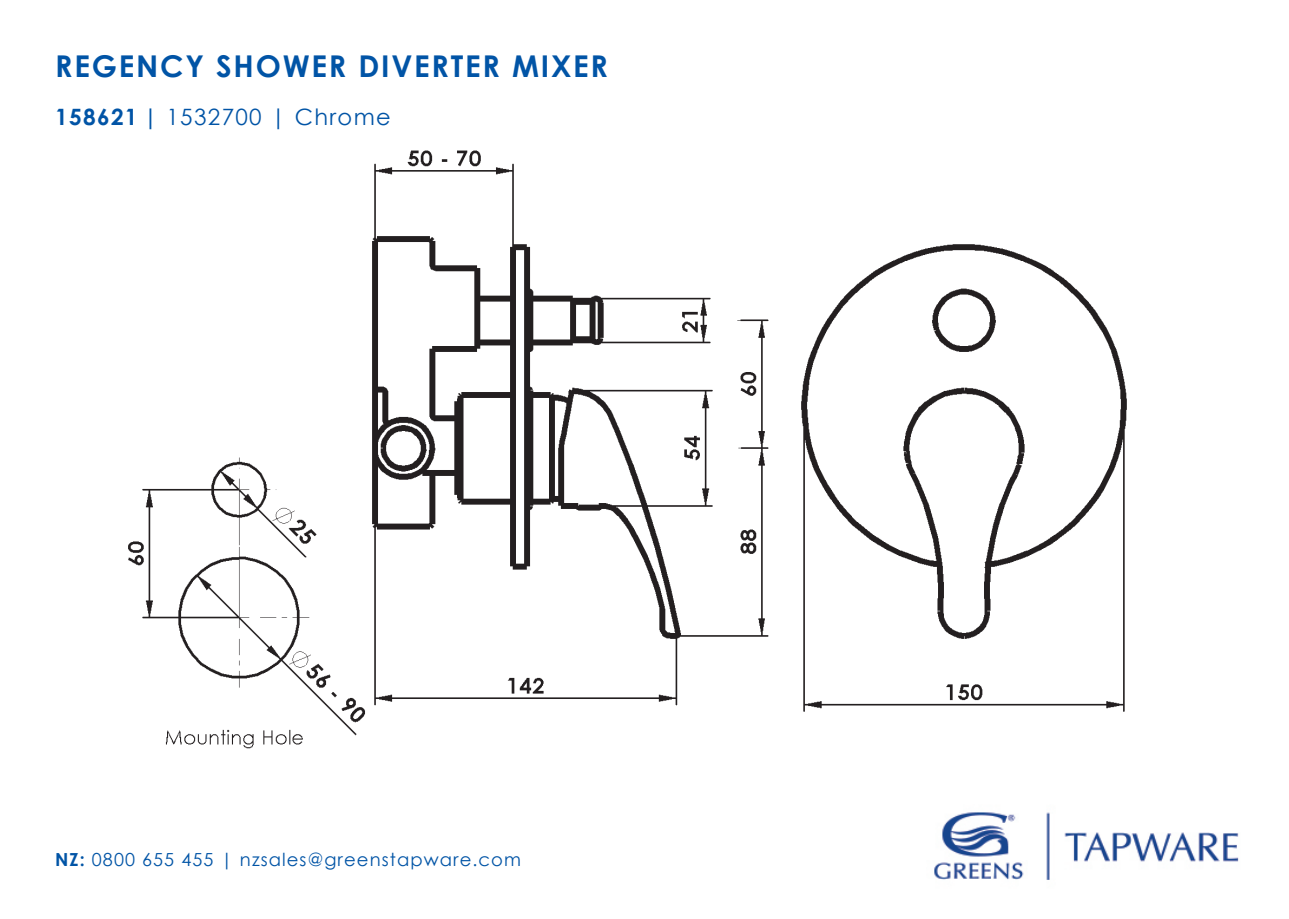
<style>
.page{position:relative;width:1289px;height:919px;background:#fff}
.page>*{position:absolute;margin:0;border:0;box-sizing:border-box;transform-origin:0 0}
.t1{font:700 30px "Century Gothic";letter-spacing:.06em;color:#0154a6}
.t2{font:22.5px "Century Gothic";letter-spacing:.06em;color:#0154a6}
.t3{font:18px "Century Gothic";letter-spacing:.06em;color:#0154a6}
.s1{font-weight:700}
</style>
<div class="page">
<img style="left:934px;top:812px;width:305px;height:68px">
<img style="left:128px;top:150px;width:999px;height:599px">
<h1 class="t1" style="left:55px;top:44px;width:554px">REGENCY SHOWER DIVERTER MIXER</h1>
<p class="t2" style="left:55px;top:101px;width:337px"><span class="s1">158621 |</span> 1532700 | Chrome</p>
<p class="t3" style="left:55px;top:846px;width:467px"><span class="s1">NZ:</span> 0800 655 455 | nzsales@greenstapware.com</p>
</div>
